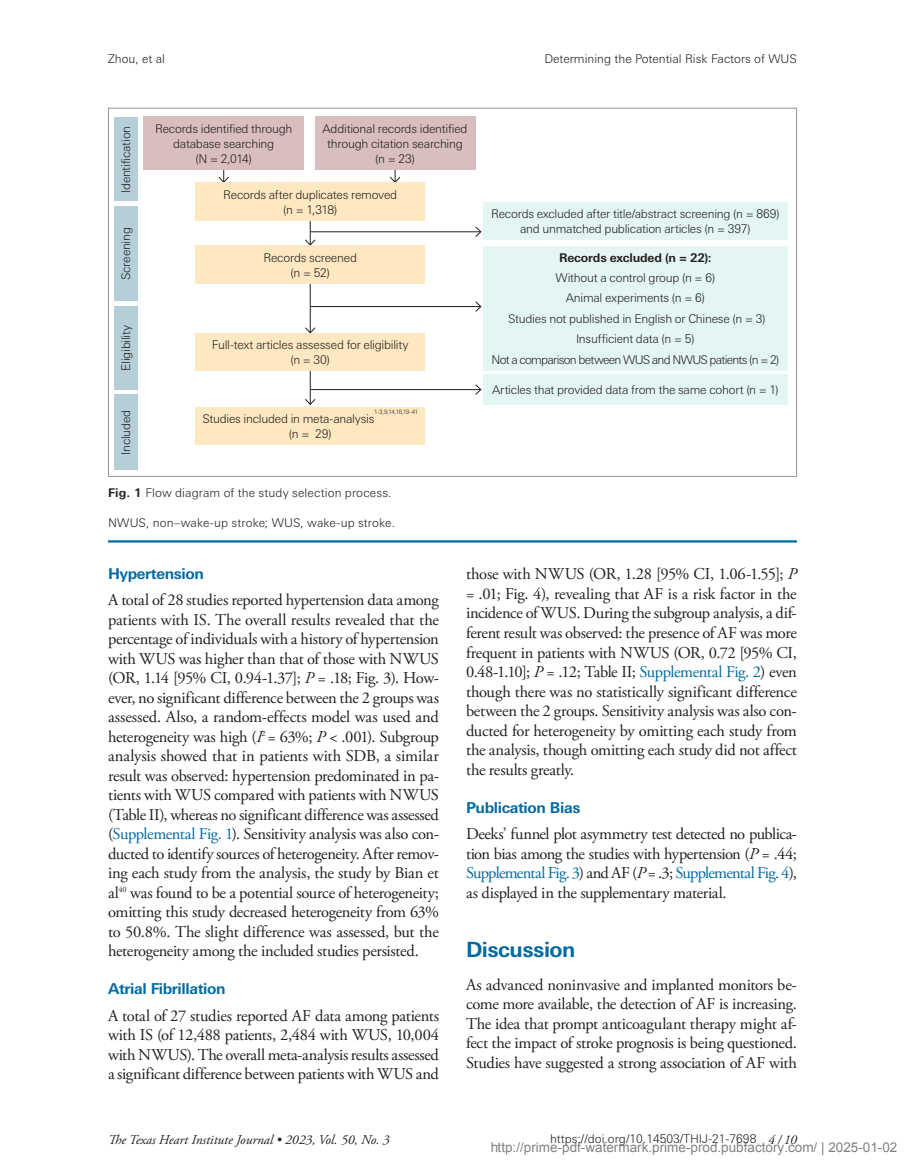
<style>
.page{position:relative;width:905px;height:1175px;background:#fff}
.page>*{position:absolute;margin:0;border:0;box-sizing:border-box;transform-origin:0 0}
.HEADING_1{font:700 21px "Univers Next Pro";letter-spacing:-.025em;color:#0069a3}
.BODY{font:16.5px/19.5px "Adobe Garamond Pro";letter-spacing:-.02em;color:#231f20;text-align:justify}
.HEADING_2{font:700 15px "Univers Next Pro";letter-spacing:-.025em;color:#0069a3}
.t1{font:13.5px "Arial";color:rgb(0 0 0/.5)}
.t2{font:italic 13.5px "Adobe Garamond Pro";color:#231f20}
.REFERENCES{font:300 12px/15px "Univers Next Pro";letter-spacing:-.02em;color:#231f20;text-align:center}
.CAPTIONS{font:300 12px "Univers Next Pro";letter-spacing:.01em;color:#231f20}
.REFERENCES-2{font:300 12px "Univers Next Pro";color:#231f20}
.REFERENCES-3{font:300 12px "Univers Next Pro";letter-spacing:-.06em;color:#231f20}
.REFERENCES-4{font:700 12px "Univers Next Pro";letter-spacing:-.015em;color:#231f20}
.REFERENCES-5{font:300 6px "Univers Next Pro";letter-spacing:-.06em;color:#231f20}
.s1{font-weight:700}
.s2{font-style:italic}
.s3{color:#0069a3}
.s4{font-family:"Adobe Garamond Pro";font-weight:400;font-style:italic;font-size:13.5px}
</style>
<div class="page">
<hr style="left:108px;top:540px;width:689px;height:2px;background:#0069a3">
<div style="left:114px;top:118px;width:24px;height:83px;background:#b5ced7"></div>
<div style="left:114px;top:206px;width:24px;height:95px;background:#b5ced7"></div>
<div style="left:114px;top:306px;width:24px;height:83px;background:#b5ced7"></div>
<div style="left:114px;top:395px;width:24px;height:75px;background:#b5ced7"></div>
<svg style="left:218px;top:170px;width:12px;height:13px"></svg>
<svg style="left:389px;top:170px;width:12px;height:13px"></svg>
<hr style="left:310px;top:206px;width:1px;height:39px;background:#231f20">
<svg style="left:305px;top:239px;width:11px;height:6px"></svg>
<hr style="left:310px;top:282px;width:1px;height:51px;background:#231f20">
<svg style="left:305px;top:326px;width:11px;height:7px"></svg>
<hr style="left:310px;top:333px;width:1px;height:71px;background:#231f20">
<svg style="left:305px;top:398px;width:11px;height:7px"></svg>
<hr style="left:310px;top:231px;width:171px;height:1px;background:#231f20">
<svg style="left:474px;top:226px;width:8px;height:11px"></svg>
<hr style="left:310px;top:306px;width:171px;height:1px;background:#231f20">
<svg style="left:474px;top:301px;width:8px;height:11px"></svg>
<hr style="left:310px;top:389px;width:171px;height:1px;background:#231f20">
<svg style="left:474px;top:384px;width:8px;height:11px"></svg>
<div style="left:143px;top:116px;width:161px;height:54px;background:#d9bebf"></div>
<div style="left:483px;top:202px;width:304px;height:37px;background:#e4f6f3"></div>
<div style="left:483px;top:374px;width:304px;height:31px;background:#e4f6f3"></div>
<div style="left:483px;top:246px;width:304px;height:124px;background:#e4f6f3"></div>
<div style="left:195px;top:183px;width:230px;height:38px;background:#fee8c2"></div>
<div style="left:195px;top:245px;width:230px;height:38px;background:#fee8c2"></div>
<div style="left:195px;top:333px;width:230px;height:37px;background:#fee8c2"></div>
<div style="left:195px;top:407px;width:230px;height:37px;background:#fee8c2"></div>
<div style="left:315px;top:116px;width:160px;height:54px;background:#d9bebf"></div>
<p class="REFERENCES" style="left:108px;top:51px;width:59px">Zhou, et al</p>
<p class="REFERENCES-2" style="left:544px;top:52px;width:254px">Determining the Potential Risk Factors of WUS</p>
<p class="REFERENCES" style="left:118px;top:193px;width:69px;rotate:-90deg">Identification</p>
<p class="REFERENCES" style="left:118px;top:280px;width:54px;rotate:-90deg">Screening</p>
<p class="REFERENCES" style="left:118px;top:371px;width:47px;rotate:-90deg">Eligibility</p>
<p class="REFERENCES" style="left:118px;top:455px;width:46px;rotate:-90deg">Included</p>
<p class="REFERENCES" style="left:155px;top:121px;width:139px">Records identified through database searching<br>(N = 2,014)</p>
<p class="REFERENCES" style="left:322px;top:121px;width:146px">Additional records identified through citation searching (n = 23)</p>
<p class="REFERENCES" style="left:223px;top:187px;width:176px">Records after duplicates removed (n = 1,318)</p>
<p class="REFERENCES" style="left:263px;top:250px;width:95px">Records screened</p>
<p class="REFERENCES" style="left:290px;top:265px;width:41px">(n = 52)</p>
<p class="REFERENCES" style="left:212px;top:337px;width:198px">Full-text articles assessed for eligibility (n = 30)</p>
<p class="REFERENCES-5" style="left:374px;top:408px;width:45px">1-3,9,14,16,19-41</p>
<p class="REFERENCES" style="left:202px;top:411px;width:174px">Studies included in meta-analysis</p>
<p class="REFERENCES" style="left:289px;top:426px;width:44px">(n = 29)</p>
<p class="CAPTIONS" style="left:108px;top:485px;width:285px"><span class="s1">Fig. 1</span> Flow diagram of the study selection process.</p>
<p class="CAPTIONS" style="left:108px;top:515px;width:288px">NWUS, non–wake-up stroke; WUS, wake-up stroke.</p>
<p class="REFERENCES" style="left:491px;top:206px;width:290px">Records excluded after title/abstract screening (n = 869) and unmatched publication articles (n = 397)</p>
<p class="REFERENCES-4" style="left:559px;top:250px;width:154px">Records excluded (n = 22):</p>
<p class="REFERENCES" style="left:555px;top:270px;width:161px">Without a control group (n = 6)</p>
<p class="REFERENCES" style="left:565px;top:290px;width:141px">Animal experiments (n = 6)</p>
<p class="REFERENCES" style="left:508px;top:311px;width:259px">Studies not published in English or Chinese (n = 3)</p>
<p class="REFERENCES" style="left:576px;top:331px;width:120px">Insufficient data (n = 5)</p>
<p class="REFERENCES-3" style="left:491px;top:352px;width:289px">Not a comparison between WUS and NWUS patients (n = 2)</p>
<p class="REFERENCES" style="left:492px;top:382px;width:288px">Articles that provided data from the same cohort (n = 1)</p>
<p class="HEADING_2" style="left:108px;top:564px;width:97px">Hypertension</p>
<p class="BODY" style="left:108px;top:590px;width:332px">A total of 28 studies reported hypertension data among patients with IS. The overall results revealed that the percentage of individuals with a history of hypertension with WUS was higher than that of those with NWUS (OR, 1.14 [95% CI, 0.94-1.37]; <span class="s2">P</span> = .18; Fig. 3). How&shy;ever, no significant difference between the 2 groups was assessed. Also, a random-effects model was used and heterogeneity was high (<span class="s2">I</span><sup>2</sup> = 63%; <span class="s2">P</span> &lt; .001). Subgroup analysis showed that in patients with SDB, a similar result was observed: hypertension predominated in pa&shy;tients with WUS compared with patients with NWUS (Table II), whereas no significant difference was assessed (<span class="s3">Supplemental Fig. 1</span>). Sensitivity analysis was also con&shy;ducted to identify sources of heterogeneity. After remov&shy;ing each study from the analysis, the study by Bian et al<sup>40</sup> was found to be a potential source of heterogeneity; omitting this study decreased heterogeneity from 63% to 50.8%. The slight difference was assessed, but the heterogeneity among the included studies persisted.</p>
<p class="HEADING_2" style="left:108px;top:980px;width:119px">Atrial Fibrillation</p>
<p class="BODY" style="left:108px;top:1006px;width:332px">A total of 27 studies reported AF data among patients with IS (of 12,488 patients, 2,484 with WUS, 10,004 with NWUS). The overall meta-analysis results assessed a significant difference between patients with WUS and</p>
<p class="BODY" style="left:466px;top:565px;width:332px">those with NWUS (OR, 1.28 [95% CI, 1.06-1.55]; <span class="s2">P </span>= .01; Fig. 4), revealing that AF is a risk factor in the incidence of WUS. During the subgroup analysis, a dif&shy;ferent result was observed: the presence of AF was more frequent in patients with NWUS (OR, 0.72 [95% CI, 0.48-1.10]; <span class="s2">P</span> = .12; Table II; <span class="s3">Supplemental Fig. 2</span>) even though there was no statistically significant difference between the 2 groups. Sensitivity analysis was also con&shy;ducted for heterogeneity by omitting each study from the analysis, though omitting each study did not affect the results greatly.</p>
<p class="HEADING_2" style="left:466px;top:798px;width:116px">Publication Bias</p>
<p class="BODY" style="left:466px;top:824px;width:332px">Deeks’ funnel plot asymmetry test detected no publica&shy;tion bias among the studies with hypertension (<span class="s2">P</span> = .44; <span class="s3">Supplemental Fig. 3</span>) and AF (<span class="s2">P</span> = .3; <span class="s3">Supplemental Fig. 4</span>), as displayed in the supplementary material.</p>
<p class="HEADING_1" style="left:466px;top:936px;width:111px">Discussion</p>
<p class="BODY" style="left:466px;top:975px;width:332px">As advanced noninvasive and implanted monitors be&shy;come more available, the detection of AF is increasing.<br>The idea that prompt anticoagulant therapy might af&shy;fect the impact of stroke prognosis is being questioned.<br>Studies have suggested a strong association of AF with</p>
<p class="t2" style="left:108px;top:1131px;width:283px">The Texas Heart Institute Journal • 2023, Vol. 50, No. 3</p>
<p class="REFERENCES-2" style="left:550px;top:1132px;width:248px">https://doi.org/10.14503/THIJ-21-7698 <span class="s4">4 / 10</span></p>
<p class="t1" style="left:490px;top:1140px;width:409px">http://prime-pdf-watermark.prime-prod.pubfactory.com/ | 2025-01-02</p>
</div>
